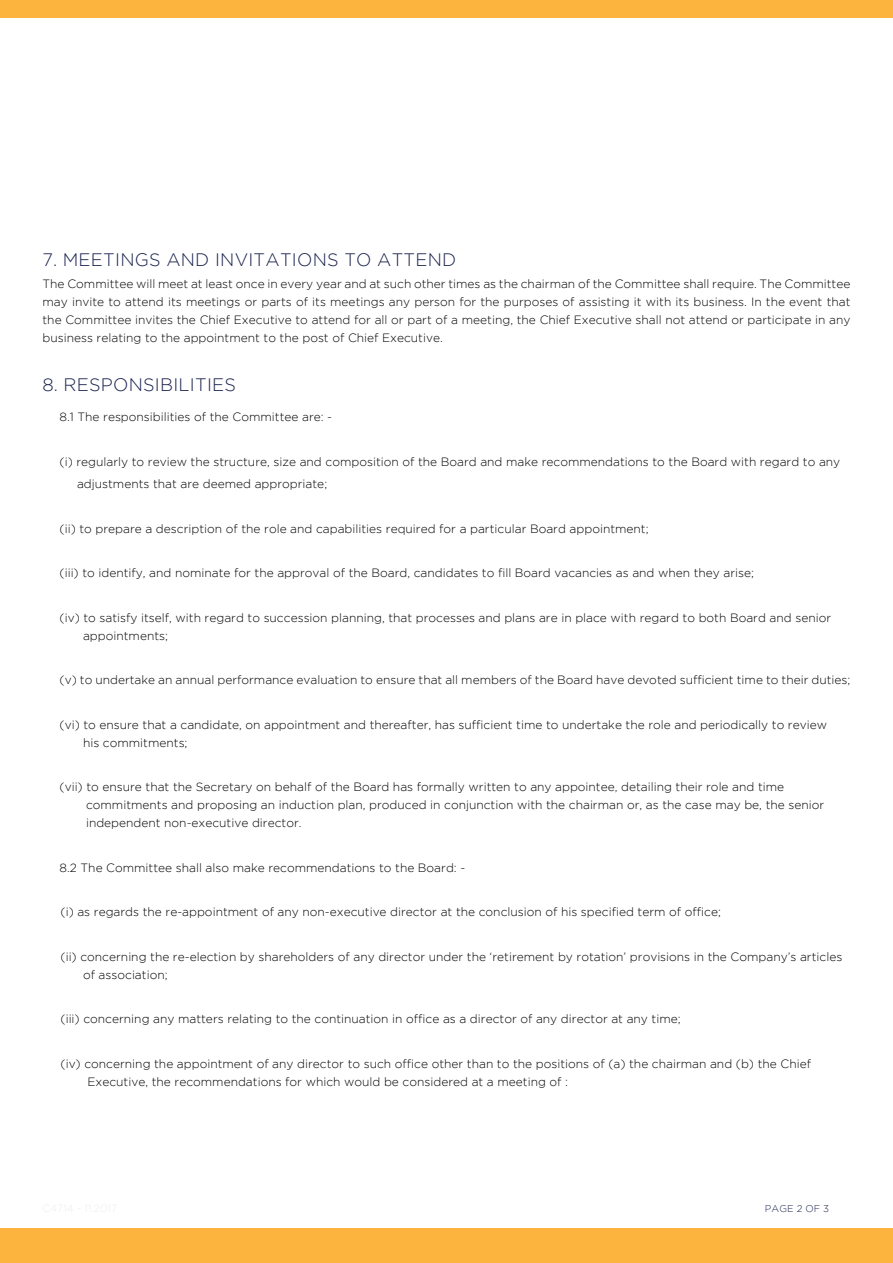
<style>
.page{position:relative;width:893px;height:1263px;background:#fff}
.page>*{position:absolute;margin:0;border:0;box-sizing:border-box;transform-origin:0 0}
.t1{font:300 18px "Gotham";letter-spacing:.015em;color:#19214c}
.t2{font:300 12px/18px "Gotham";color:#000001}
.t3{font:300 9.75px "Gotham";letter-spacing:.015em;color:#19214c}
</style>
<div class="page">
<div style="left:0;top:1229px;width:893px;height:34px;background:#fcb43e"></div>
<div style="left:0;top:0;width:893px;height:17px;background:#fcb43e"></div>
<h1 class="t1" style="left:43px;top:250px;width:415px">7. MEETINGS AND INVITATIONS TO ATTEND</h1>
<p class="t2" style="left:43px;top:275px;width:809px;text-align:justify">The Committee will meet at least once in every year and at such other times as the chairman of the Committee shall require. The Committee may invite to attend its meetings or parts of its meetings any person for the purposes of assisting it with its business. In the event that the Committee invites the Chief Executive to attend for all or part of a meeting, the Chief Executive shall not attend or participate in any business relating to the appointment to the post of Chief Executive.</p>
<h1 class="t1" style="left:43px;top:374px;width:195px">8. RESPONSIBILITIES</h1>
<p class="t2" style="left:60px;top:408px;width:274px">8.1 The responsibilities of the Committee are: -</p>
<p class="t2" style="left:77px;top:450px;width:765px;line-height:22.2px;text-indent:-17px">(i) regularly to review the structure, size and composition of the Board and make recommendations to the Board with regard to any adjustments that are deemed appropriate;</p>
<p class="t2" style="left:60px;top:519px;width:591px">(ii) to prepare a description of the role and capabilities required for a particular Board appointment;</p>
<p class="t2" style="left:60px;top:564px;width:696px">(iii) to identify, and nominate for the approval of the Board, candidates to fill Board vacancies as and when they arise;</p>
<p class="t2" style="left:83px;top:608px;width:750px;text-indent:-23px">(iv) to satisfy itself, with regard to succession planning, that processes and plans are in place with regard to both Board and senior appointments;</p>
<p class="t2" style="left:60px;top:671px;width:792px">(v) to undertake an annual performance evaluation to ensure that all members of the Board have devoted sufficient time to their duties;</p>
<p class="t2" style="left:83px;top:715px;width:746px;text-indent:-23px">(vi) to ensure that a candidate, on appointment and thereafter, has sufficient time to undertake the role and periodically to review his commitments;</p>
<p class="t2" style="left:86px;top:778px;width:740px;text-indent:-26px">(vii) to ensure that the Secretary on behalf of the Board has formally written to any appointee, detailing their role and time commitments and proposing an induction plan, produced in conjunction with the chairman or, as the case may be, the senior independent non-executive director.</p>
<p class="t2" style="left:60px;top:858px;width:407px">8.2 The Committee shall also make recommendations to the Board: -</p>
<p class="t2" style="left:61px;top:903px;width:662px">(i) as regards the re-appointment of any non-executive director at the conclusion of his specified term of office;</p>
<p class="t2" style="left:83px;top:947px;width:761px;text-indent:-22px">(ii) concerning the re-election by shareholders of any director under the ‘retirement by rotation’ provisions in the Company’s articles of association;</p>
<p class="t2" style="left:61px;top:1010px;width:622px">(iii) concerning any matters relating to the continuation in office as a director of any director at any time;</p>
<p class="t2" style="left:88px;top:1054px;width:725px;text-indent:-27px">(iv) concerning the appointment of any director to such office other than to the positions of (a) the chairman and (b) the Chief<br>Executive, the recommendations for which would be considered at a meeting of :</p>
<p class="t3" style="left:765px;top:1203px;width:66px">PAGE 2 OF 3</p>
</div>
